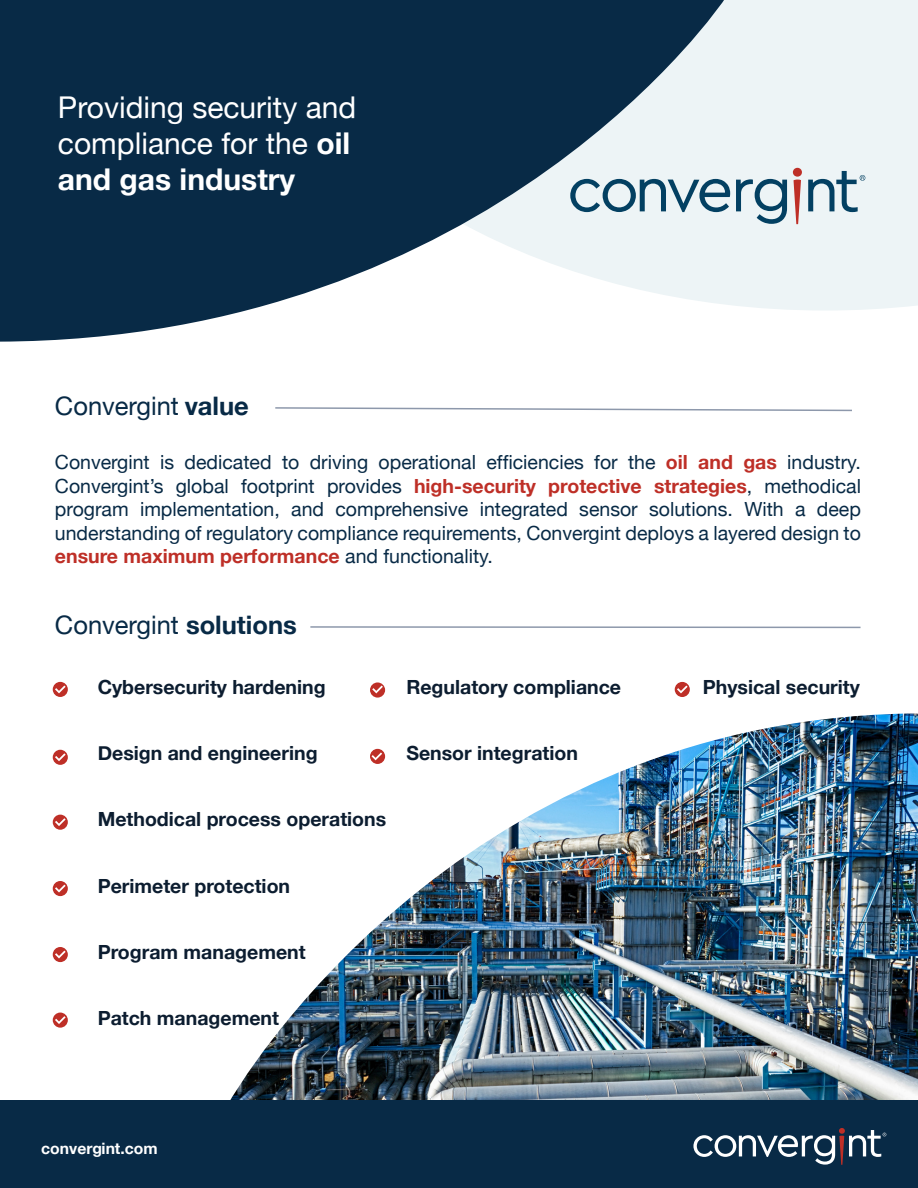
<style>
.page{position:relative;width:918px;height:1188px;background:#fff}
.page>*{position:absolute;margin:0;border:0;box-sizing:border-box;transform-origin:0 0}
.t1{font:30px/36px "Helvetica Neue";color:#fff}
.t2{font:25.5px "Helvetica Neue";color:#082a46}
.t3{font:19.5px/23.4px "Helvetica Neue";color:#082a46;text-align:justify}
.t4{font:700 19.5px "Helvetica Neue";color:#0c1d30}
.t5{font:700 15.75px "Helvetica Neue";color:#fff}
.s1{font-weight:700}
.s2{font-weight:700;color:#be2f27}
</style>
<div class="page">
<div style="left:724px;top:0;width:194px;height:310px;background:#edf4f6"></div>
<svg style="left:0;top:0;width:724px;height:342px;background:#4a6478"></svg>
<svg style="left:793px;top:168px;width:9px;height:56px"></svg>
<svg style="left:570px;top:179px;width:160px;height:33px;background:#97b2bf"></svg>
<svg style="left:736px;top:179px;width:51px;height:45px;background:#94b0be"></svg>
<svg style="left:808px;top:171px;width:57px;height:41px;background:#a5bdc9"></svg>
<svg style="left:275px;top:407px;width:577px;height:5px"></svg>
<svg style="left:310px;top:626px;width:551px;height:3px"></svg>
<svg style="left:370px;top:682px;width:15px;height:16px"></svg>
<svg style="left:372px;top:686px;width:11px;height:7px"></svg>
<div style="left:53px;top:682px;width:15px;height:15px;background:#be2f27;border-radius:50%"></div>
<svg style="left:55px;top:686px;width:11px;height:7px"></svg>
<div style="left:53px;top:750px;width:15px;height:15px;background:#be2f27;border-radius:50%"></div>
<svg style="left:55px;top:753px;width:11px;height:8px"></svg>
<div style="left:53px;top:815px;width:15px;height:15px;background:#be2f27;border-radius:50%"></div>
<svg style="left:55px;top:818px;width:11px;height:8px"></svg>
<div style="left:53px;top:881px;width:15px;height:15px;background:#be2f27;border-radius:50%"></div>
<svg style="left:55px;top:885px;width:11px;height:8px"></svg>
<div style="left:53px;top:947px;width:15px;height:15px;background:#be2f27;border-radius:50%"></div>
<svg style="left:55px;top:951px;width:11px;height:7px"></svg>
<div style="left:53px;top:1013px;width:15px;height:15px;background:#be2f27;border-radius:50%"></div>
<svg style="left:55px;top:1016px;width:11px;height:8px"></svg>
<div style="left:675px;top:682px;width:15px;height:15px;background:#be2f27;border-radius:50%"></div>
<svg style="left:677px;top:686px;width:11px;height:7px"></svg>
<img style="left:229px;top:714px;width:689px;height:387px">
<div style="left:0;top:1101px;width:918px;height:87px;background:#082a46"></div>
<svg style="left:693px;top:1128px;width:193px;height:37px"></svg>
<p class="t1" style="left:58px;top:89px;width:300px">Providing security and compliance for the <span class="s1">oil and gas industry</span></p>
<p class="t2" style="left:55px;top:391px;width:195px">Convergint <span class="s1">value</span></p>
<p class="t3" style="left:55px;top:451px;width:808px">Convergint is dedicated to driving operational efficiencies for the <span class="s2">oil and gas</span> industry.<br>Convergint’s global footprint provides <span class="s2">high-security protective strategies</span>, methodical program implementation, and comprehensive integrated sensor solutions. With a deep understanding of regulatory compliance requirements, Convergint deploys a layered design to <span class="s2">ensure maximum performance</span> and functionality.</p>
<p class="t2" style="left:55px;top:610px;width:243px">Convergint <span class="s1">solutions</span></p>
<p class="t4" style="left:98px;top:675px;width:229px">Cybersecurity hardening</p>
<p class="t4" style="left:98px;top:741px;width:221px">Design and engineering</p>
<p class="t4" style="left:98px;top:807px;width:290px">Methodical process operations</p>
<p class="t4" style="left:98px;top:874px;width:194px">Perimeter protection</p>
<p class="t4" style="left:98px;top:940px;width:209px">Program management</p>
<p class="t4" style="left:98px;top:1006px;width:183px">Patch management</p>
<p class="t4" style="left:406px;top:675px;width:216px">Regulatory compliance</p>
<p class="t4" style="left:406px;top:741px;width:173px">Sensor integration</p>
<p class="t5" style="left:41px;top:1139px;width:118px">convergint.com</p>
<p class="t4" style="left:703px;top:675px;width:159px">Physical security</p>
</div>
